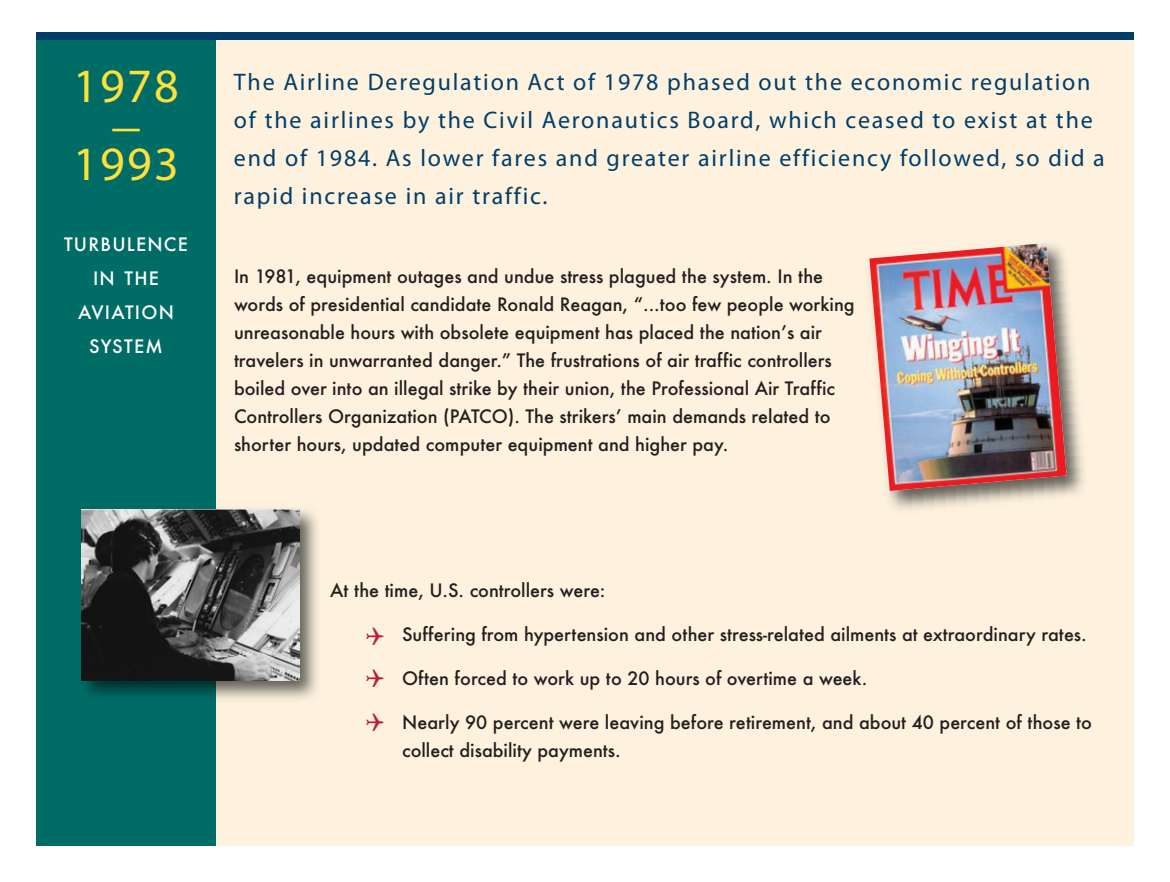
<style>
.page{position:relative;width:1170px;height:882px;background:#fff}
.page>*{position:absolute;margin:0;border:0;box-sizing:border-box;transform-origin:0 0}
.t1{font:48px/78.4px "Myriad Pro";letter-spacing:.05em;color:#ffe03b}
.t2{font:36px "Helvetica";color:#ffe03b}
.t3{font:24px/38px "Myriad Pro";letter-spacing:.075em;color:#003e69}
.t4{font:500 18px/28px "Futura";color:#231f20}
.t5{font:500 18px/34px "Futura";letter-spacing:.065em;color:#fff;text-align:center}
</style>
<div class="page">
<div style="left:36px;top:36px;width:180px;height:810px;background:#006c66"></div>
<div style="left:216px;top:36px;width:918px;height:810px;background:#fef2de"></div>
<div style="left:36px;top:32px;width:1098px;height:8px;background:#003e69"></div>
<img style="left:888px;top:291px;width:196px;height:219px">
<img style="left:869px;top:243px;width:198px;height:248px">
<img style="left:81px;top:509px;width:236px;height:190px">
<img style="left:82px;top:509px;width:217px;height:171px">
<h1 class="t1" style="left:73px;top:51px;width:107px">1978<br>1993</h1>
<h2 class="t2" style="left:108px;top:106px;width:37px">—</h2>
<p class="t5" style="left:64px;top:228px;width:125px">TURBULENCE<br>IN THE<br>AVIATION<br>SYSTEM</p>
<p class="t3" style="left:234px;top:65px;width:872px">The Airline Deregulation Act of 1978 phased out the economic regulation of the airlines by the Civil Aeronautics Board, which ceased to exist at the end of 1984. As lower fares and greater airline efficiency followed, so did a rapid increase in air traffic.</p>
<p class="t4" style="left:234px;top:263px;width:622px">In 1981, equipment outages and undue stress plagued the system. In the words of presidential candidate Ronald Reagan, “...too few people working unreasonable hours with obsolete equipment has placed the nation’s air travelers in unwarranted danger.” The frustrations of air traffic controllers boiled over into an illegal strike by their union, the Professional Air Traffic Controllers Organization (PATCO). The strikers’ main demands related to shorter hours, updated computer equipment and higher pay.</p>
<p class="t4" style="left:330px;top:577px;width:277px">At the time, U.S. controllers were:</p>
<p class="t4" style="left:402px;top:621px;width:686px">Suffering from hypertension and other stress-related ailments at extraordinary rates.</p>
<p class="t4" style="left:402px;top:665px;width:467px">Often forced to work up to 20 hours of overtime a week.</p>
<p class="t4" style="left:402px;top:709px;width:692px">Nearly 90 percent were leaving before retirement, and about 40 percent of those to collect disability payments.</p>
</div>
